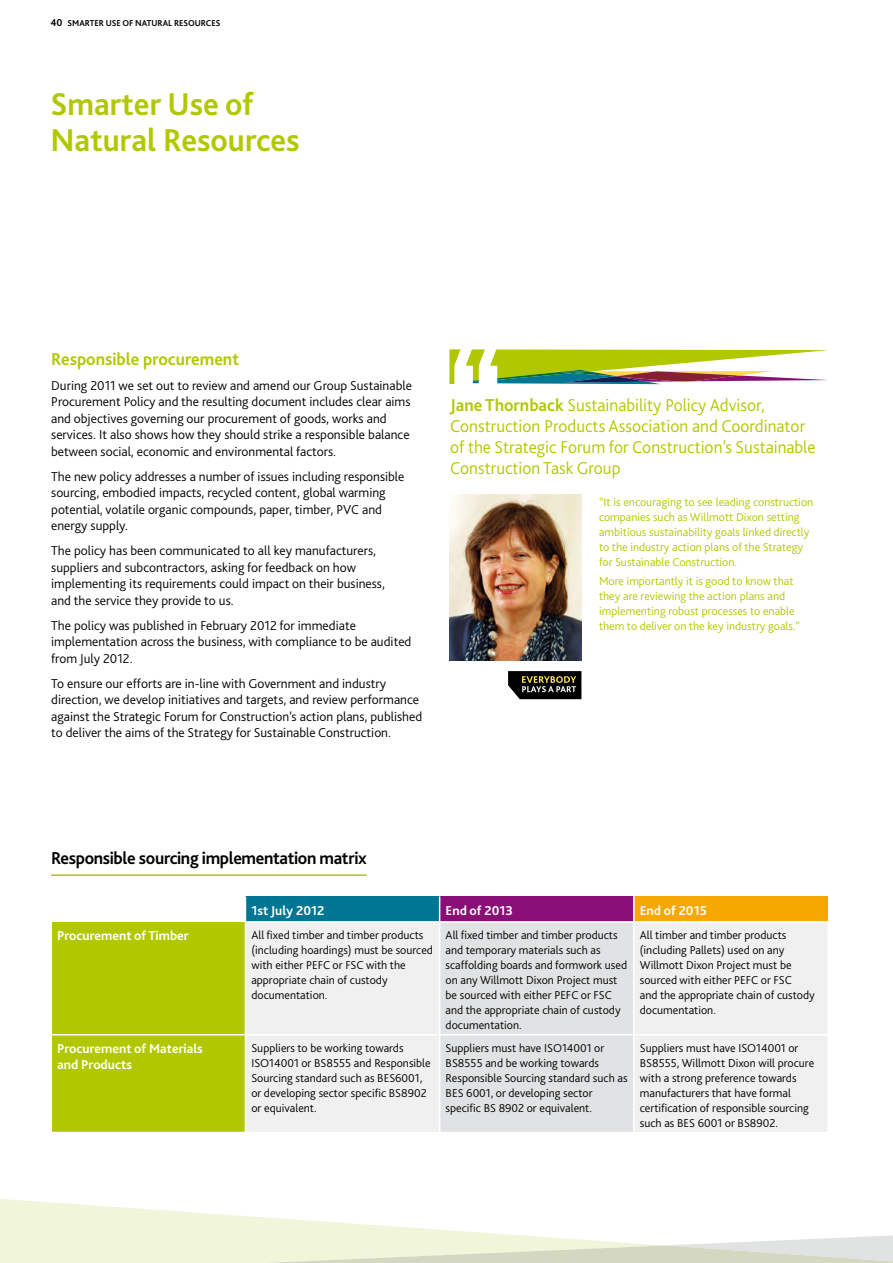
<style>
.page{position:relative;width:893px;height:1263px;background:#fff}
.page>*{position:absolute;margin:0;border:0;box-sizing:border-box;transform-origin:0 0}
.t1{font:700 33px/36px "Bliss 2";color:#b1c800}
.t2{font:300 18px/21px "Bliss 2";color:#b1c800}
.t3{font:700 18px "Bliss 2";letter-spacing:-.02em;color:#000}
.t4{font:700 18px "Bliss 2";color:#b1c800}
.t5{font:300 13.5px/16.5px "Bliss 2";color:#000}
.t6{font:700 13.5px/16.5px "Bliss 2";color:#fff}
.t7{font:300 12px/15px "Bliss 2";color:#000}
.t8{font:300 12px/15px "Bliss 2";color:#b1c800}
.t9{font:700 9px "Bliss 2";color:#000}
.s1{font-size:10.5px}
.s2{font-weight:700}
</style>
<div class="page">
<svg style="left:0;top:1199px;width:893px;height:64px"></svg>
<div style="left:245px;top:896px;width:195px;height:26px;background:#007695"></div>
<div style="left:634px;top:896px;width:194px;height:26px;background:#f7a800"></div>
<div style="left:246px;top:923px;width:581px;height:209px;background:#f0f0f1"></div>
<svg style="left:51px;top:896px;width:195px;height:236px;background:#bace1d"></svg>
<hr style="left:245px;top:921px;width:195px;height:2px;background:#fff">
<svg style="left:439px;top:896px;width:194px;height:236px;background:#d7cbd7"></svg>
<hr style="left:440px;top:921px;width:194px;height:2px;background:#fff">
<hr style="left:633px;top:896px;width:2px;height:25px;background:#fff">
<hr style="left:634px;top:921px;width:195px;height:2px;background:#fff">
<hr style="left:50px;top:922px;width:2px;height:112px;background:#fff">
<hr style="left:50px;top:1035px;width:2px;height:97px;background:#fff">
<hr style="left:50px;top:1034px;width:196px;height:1px;background:#fff">
<hr style="left:245px;top:923px;width:1px;height:111px;background:#fff">
<hr style="left:245px;top:1035px;width:1px;height:97px;background:#fff">
<hr style="left:246px;top:1034px;width:193px;height:1px;background:#fff">
<hr style="left:439px;top:923px;width:1px;height:111px;background:#fff">
<hr style="left:439px;top:1035px;width:1px;height:97px;background:#fff">
<hr style="left:439px;top:1034px;width:196px;height:1px;background:#fff">
<hr style="left:633px;top:923px;width:2px;height:111px;background:#fff">
<hr style="left:633px;top:1035px;width:2px;height:97px;background:#fff">
<hr style="left:635px;top:1034px;width:192px;height:1px;background:#fff">
<hr style="left:51px;top:874px;width:316px;height:2px;background:#b1c800">
<img style="left:449px;top:495px;width:133px;height:165px">
<svg style="left:449px;top:349px;width:380px;height:36px"></svg>
<svg style="left:508px;top:671px;width:73px;height:28px;background:#2f2d22"></svg>
<p class="t9" style="left:50px;top:18px;width:172px"><span class="s1">40</span> SMARTER USE OF NATURAL RESOURCES</p>
<h1 class="t1" style="left:50px;top:85px;width:251px">Smarter Use of<br>Natural Resources</h1>
<h2 class="t4" style="left:51px;top:348px;width:189px">Responsible procurement</h2>
<p class="t5" style="left:51px;top:377px;width:362px">During 2011 we set out to review and amend our Group Sustainable Procurement Policy and the resulting document includes clear aims and objectives governing our procurement of goods, works and services. It also shows how they should strike a responsible balance between social, economic and environmental factors.</p>
<p class="t5" style="left:51px;top:468px;width:355px">The new policy addresses a number of issues including responsible sourcing, embodied impacts, recycled content, global warming potential, volatile organic compounds, paper, timber, PVC and energy supply.</p>
<p class="t5" style="left:51px;top:542px;width:335px">The policy has been communicated to all key manufacturers, suppliers and subcontractors, asking for feedback on how implementing its requirements could impact on their business, and the service they provide to us.</p>
<p class="t5" style="left:51px;top:617px;width:362px">The policy was published in February 2012 for immediate implementation across the business, with compliance to be audited from July 2012.</p>
<p class="t5" style="left:51px;top:675px;width:372px">To ensure our efforts are in-line with Government and industry direction, we develop initiatives and targets, and review performance against the Strategic Forum for Construction’s action plans, published to deliver the aims of the Strategy for Sustainable Construction.</p>
<h2 class="t2" style="left:450px;top:394px;width:367px"><span class="s2">Jane Thornback</span> Sustainability Policy Advisor, Construction Products Association and Coordinator of the Strategic Forum for Construction’s Sustainable Construction Task Group</h2>
<p class="t8" style="left:599px;top:494px;width:216px">“It is encouraging to see leading construction companies such as Willmott Dixon setting ambitious sustainability goals linked directly to the industry action plans of the Strategy for Sustainable Construction.</p>
<p class="t8" style="left:599px;top:573px;width:202px">More importantly it is good to know that they are reviewing the action plans and implementing robust processes to enable them to deliver on the key industry goals.”</p>
<h2 class="t3" style="left:51px;top:847px;width:317px">Responsible sourcing implementation matrix</h2>
<p class="t6" style="left:251px;top:901px;width:74px">1st July 2012</p>
<p class="t6" style="left:446px;top:901px;width:69px">End of 2013</p>
<p class="t6" style="left:640px;top:901px;width:68px">End of 2015</p>
<p class="t6" style="left:57px;top:927px;width:133px">Procurement of Timber</p>
<p class="t7" style="left:251px;top:927px;width:183px">All fixed timber and timber products (including hoardings) must be sourced with either PEFC or FSC with the appropriate chain of custody documentation.</p>
<p class="t7" style="left:446px;top:927px;width:183px">All fixed timber and timber products and temporary materials such as scaffolding boards and formwork used on any Willmott Dixon Project must be sourced with either PEFC or FSC and the appropriate chain of custody documentation.</p>
<p class="t7" style="left:640px;top:927px;width:176px">All timber and timber products (including Pallets) used on any<br>Willmott Dixon Project must be sourced with either PEFC or FSC<br>and the appropriate chain of custody documentation.</p>
<p class="t6" style="left:57px;top:1040px;width:147px">Procurement of Materials and Products</p>
<p class="t7" style="left:251px;top:1040px;width:181px">Suppliers to be working towards<br>ISO14001 or BS8555 and Responsible<br>Sourcing standard such as BES6001, or developing sector specific BS8902 or equivalent.</p>
<p class="t7" style="left:446px;top:1040px;width:183px">Suppliers must have ISO14001 or<br>BS8555 and be working towards<br>Responsible Sourcing standard such as<br>BES 6001, or developing sector specific BS 8902 or equivalent.</p>
<p class="t7" style="left:640px;top:1040px;width:176px">Suppliers must have ISO14001 or BS8555, Willmott Dixon will procure with a strong preference towards manufacturers that have formal certification of responsible sourcing such as BES 6001 or BS8902.</p>
</div>
